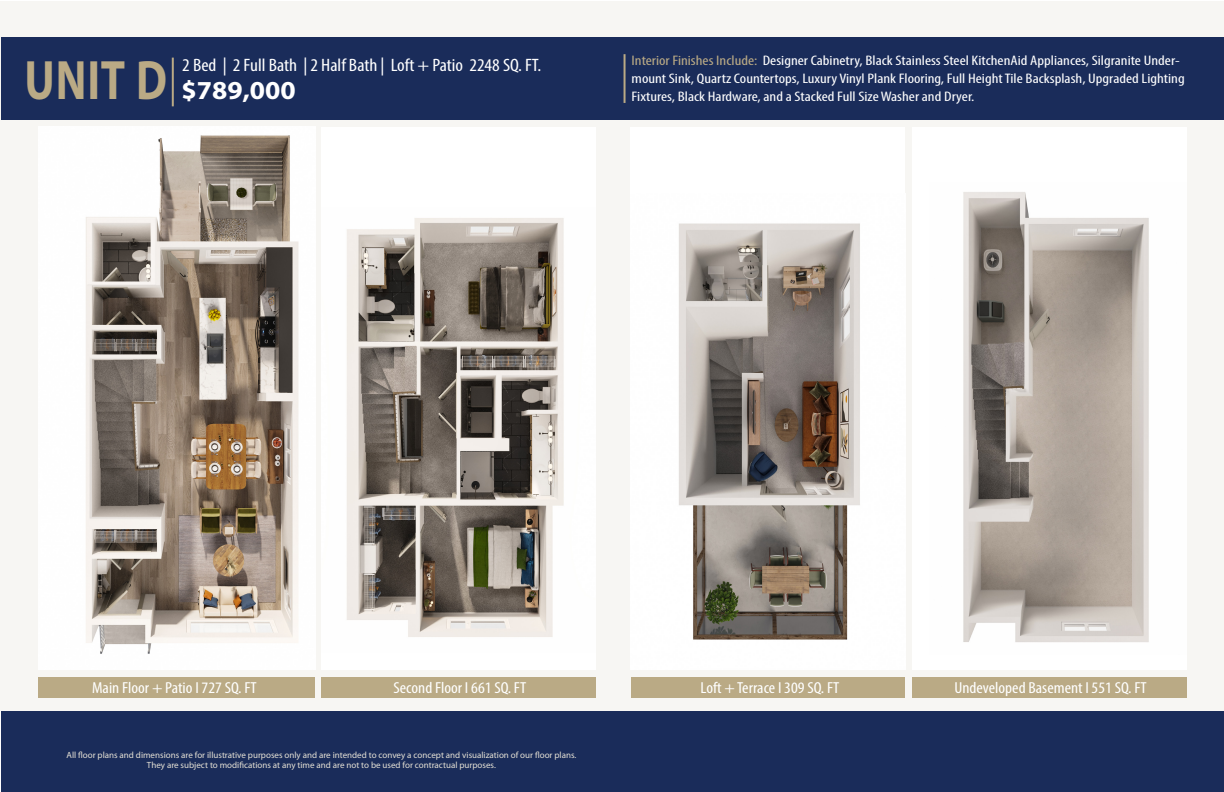
<style>
.page{position:relative;width:1224px;height:792px;background:#fff}
.page>*{position:absolute;margin:0;border:0;box-sizing:border-box;transform-origin:0 0}
.t1{font:700 55.9px "Myriad Pro";color:#baaa85;scale:.8 1}
.t2{font:26px "Myriad Variable Concept";color:#fff;scale:1.06 1}
.t3{font:18px "Myriad Variable Concept";color:#fff;scale:1.1 1}
.t4{font:16px "Myriad Variable Concept";color:#fff;scale:1.1 1}
.t5{font:13.9px/18px "Myriad Variable Concept";color:#fff;scale:1.21 1}
.t6{font:9px "Myriad Pro";color:#e5e1d5}
.s1{color:#baaa85}
</style>
<div class="page">
<div style="left:1px;top:710px;width:1223px;height:82px;background:#1a2c5a"></div>
<div style="left:0;top:1px;width:1224px;height:710px;background:#f7f6f3"></div>
<div style="left:1px;top:37px;width:1223px;height:83px;background:#1a2c5a"></div>
<div style="left:321px;top:127px;width:275px;height:543px;background:#fff"></div>
<img style="left:347px;top:218px;width:217px;height:419px">
<div style="left:631px;top:127px;width:274px;height:543px;background:#fff"></div>
<img style="left:679px;top:223px;width:181px;height:417px">
<img style="left:38px;top:127px;width:277px;height:543px">
<div style="left:912px;top:127px;width:275px;height:543px;background:#fff"></div>
<img style="left:963px;top:192px;width:186px;height:450px">
<div style="left:38px;top:677px;width:277px;height:20px;background:#baaa85"></div>
<div style="left:321px;top:677px;width:275px;height:20px;background:#baaa85"></div>
<div style="left:632px;top:677px;width:273px;height:20px;background:#baaa85"></div>
<div style="left:912px;top:677px;width:275px;height:20px;background:#baaa85"></div>
<hr style="left:172px;top:58px;width:2px;height:48px;background:#baaa85">
<hr style="left:624px;top:54px;width:2px;height:49px;background:#baaa85">
<p class="t1" style="left:24px;top:44px;width:180px">UNIT D</p>
<p class="t3" style="left:182px;top:55px;width:328px">2 Bed | 2 Full Bath | 2 Half Bath | Loft + Patio 2248 SQ. FT.</p>
<p class="t2" style="left:182px;top:75px;width:109px">$789,000</p>
<p class="t5" style="left:632px;top:51px;width:459px"><span class="s1">Interior Finishes Include:</span> Designer Cabinetry, Black Stainless Steel KitchenAid Appliances, Silgranite Under&shy;mount Sink, Quartz Countertops, Luxury Vinyl Plank Flooring, Full Height Tile Backsplash, Upgraded Lighting<br>Fixtures, Black Hardware, and a Stacked Full Size Washer and Dryer.</p>
<p class="t4" style="left:92px;top:678px;width:151px">Main Floor + Patio I 727 SQ. FT</p>
<p class="t4" style="left:393px;top:678px;width:122px">Second Floor I 661 SQ. FT</p>
<p class="t4" style="left:701px;top:678px;width:128px">Loft + Terrace I 309 SQ. FT</p>
<p class="t4" style="left:954px;top:678px;width:176px">Undeveloped Basement I 551 SQ. FT</p>
<p class="t6" style="left:67px;top:749px;width:511px">All floor plans and dimensions are for illustrative purposes only and are intended to convey a concept and visualization of our floor plans.</p>
<p class="t6" style="left:147px;top:760px;width:350px">They are subject to modifications at any time and are not to be used for contractual purposes.</p>
</div>
